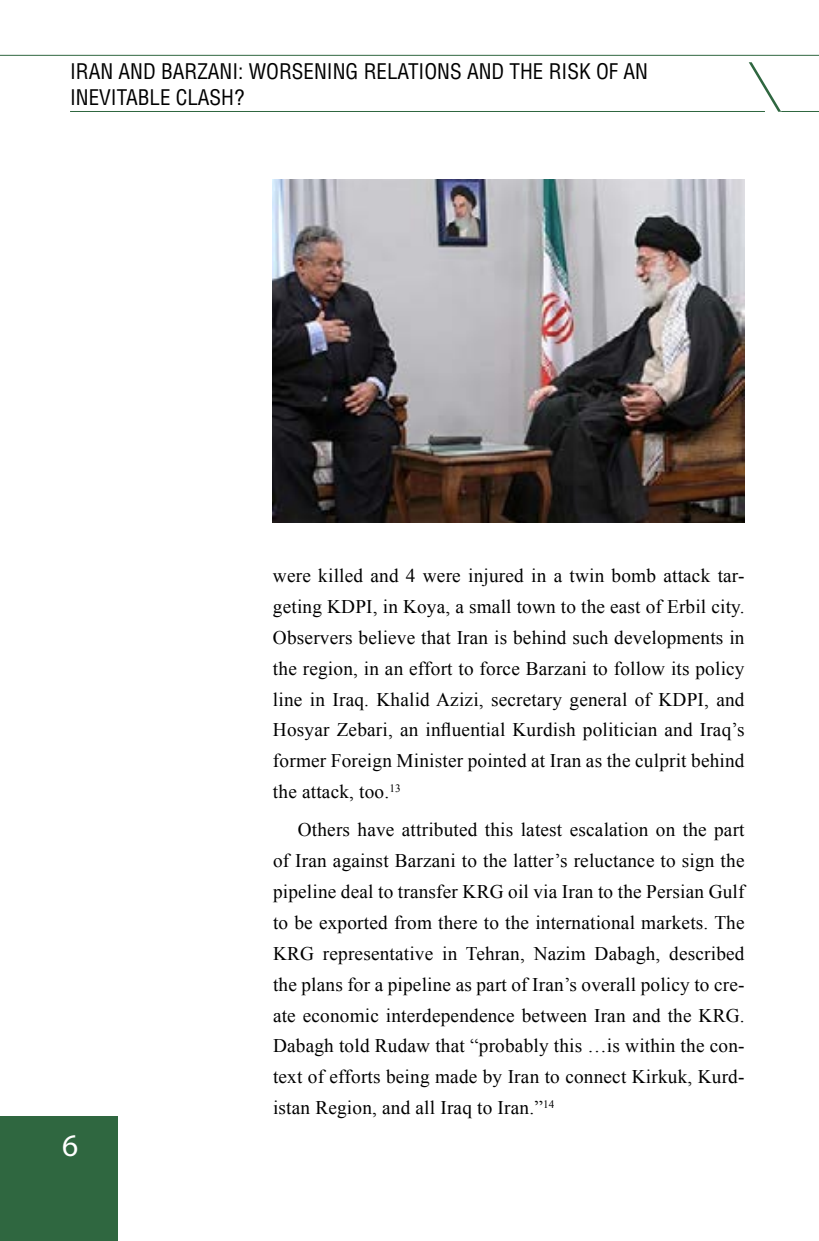
<style>
.page{position:relative;width:819px;height:1241px;background:#fff}
.page>*{position:absolute;margin:0;border:0;box-sizing:border-box;transform-origin:0 0}
.t1{font:31.5px "Myriad Pro";color:#fff}
.t2{font:condensed 21px/25.2px "Helvetica LT Std";color:#000}
.t3{font:19.25px/30.8px "Times New Roman";letter-spacing:.01em;color:#000;text-align:justify}
</style>
<div class="page">
<hr style="left:781px;top:111px;width:38px;height:1px;background:#2f6740">
<hr style="left:0;top:55px;width:819px;height:1px;background:#2f6740">
<svg style="left:748px;top:62px;width:33px;height:50px"></svg>
<hr style="left:70px;top:111px;width:695px;height:1px;background:#2f6740">
<div style="left:0;top:1116px;width:117px;height:124px;background:#2f6740"></div>
<img style="left:273px;top:180px;width:471px;height:343px">
<p class="t2" style="left:70px;top:59px;width:579px">IRAN AND BARZANI: WORSENING RELATIONS AND THE RISK OF AN<br>INEVITABLE CLASH?</p>
<h1 class="t1" style="left:62px;top:1125px;width:18px">6</h1>
<p class="t3" style="left:273px;top:560px;width:473px">were killed and 4 were injured in a twin bomb attack tar&shy;geting KDPI, in Koya, a small town to the east of Erbil city.<br>Observers believe that Iran is behind such developments in the region, in an effort to force Barzani to follow its policy line in Iraq. Khalid Azizi, secretary general of KDPI, and Hosyar Zebari, an influential Kurdish politician and Iraq’s former Foreign Minister pointed at Iran as the culprit behind the attack, too.<sup>13</sup></p>
<p class="t3" style="left:273px;top:814px;width:473px;text-indent:25px">Others have attributed this latest escalation on the part of Iran against Barzani to the latter’s reluctance to sign the pipeline deal to transfer KRG oil via Iran to the Persian Gulf to be exported from there to the international markets. The KRG representative in Tehran, Nazim Dabagh, described the plans for a pipeline as part of Iran’s overall policy to cre&shy;ate economic interdependence between Iran and the KRG.<br>Dabagh told Rudaw that “probably this …is within the con&shy;text of efforts being made by Iran to connect Kirkuk, Kurd&shy;istan Region, and all Iraq to Iran.”<sup>14</sup></p>
</div>
